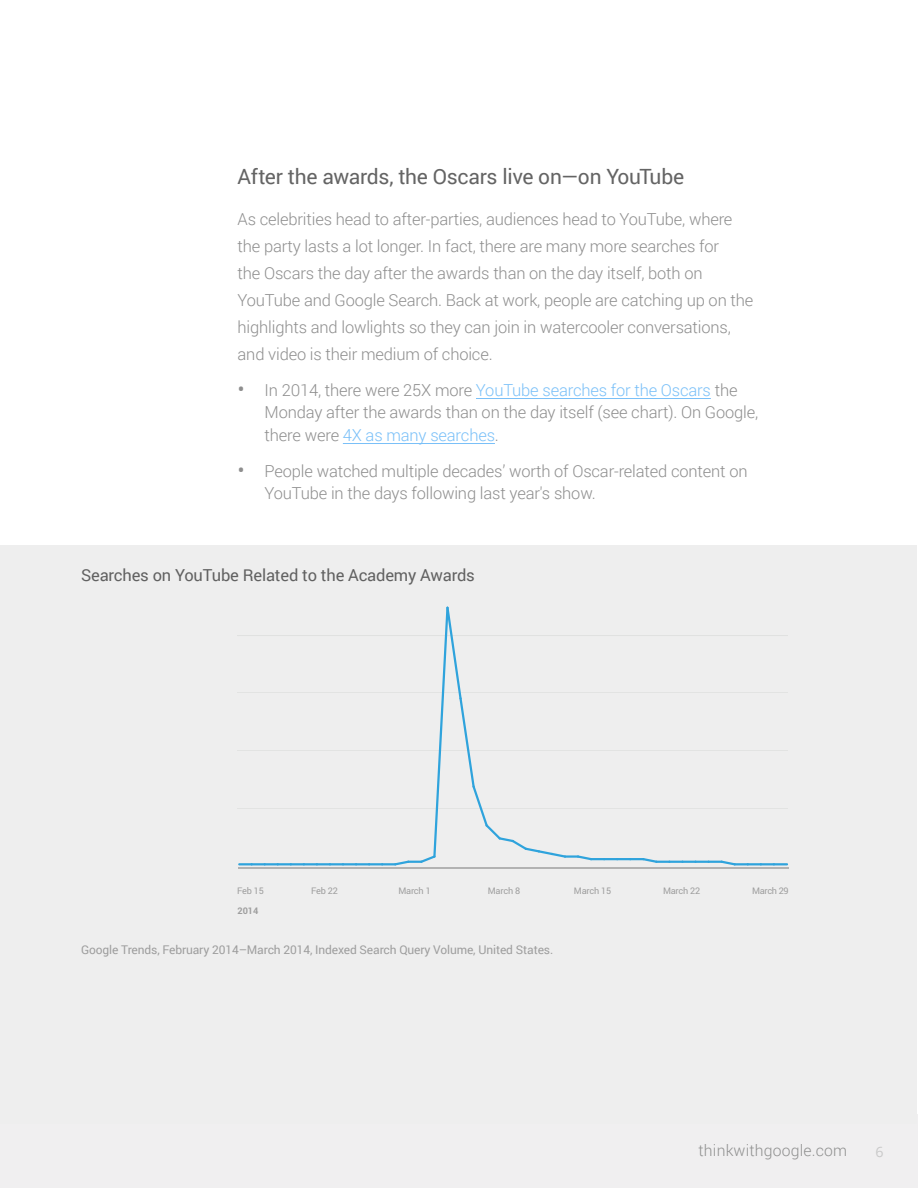
<style>
.page{position:relative;width:918px;height:1188px;background:#fff}
.page>*{position:absolute;margin:0;border:0;box-sizing:border-box;transform-origin:0 0}
.Body_Copy{font:21px "Roboto";letter-spacing:-.015em;color:#646464}
.Body_Copy-2{font:300 16.5px/27px "Roboto";letter-spacing:-.01em;color:#8e8e8e}
.Bold_Header{font:16.5px "Roboto";letter-spacing:-.01em;color:#616161}
.t1{font:300 15.75px "Roboto";letter-spacing:.01em;color:#666766}
.t2{font:14.25px "Open Sans";color:#c9c9c9}
.Bold_Header-2{font:12px "Roboto";letter-spacing:-.01em;color:#9e9e9e}
.t3{font:9.15px "Roboto";letter-spacing:-.025em;color:#9e9e9e}
.t4{font:700 9.15px "Roboto";color:#9e9e9e}
.s1{font-size:22.5px}
.s2{color:#7ac0f8}
</style>
<div class="page">
<div style="left:0;top:1114px;width:918px;height:74px;background:#f0eff0"></div>
<hr style="left:476px;top:398px;width:235px;height:1px;background:#7ac0f8">
<hr style="left:343px;top:443px;width:152px;height:1px;background:#7ac0f8">
<div style="left:1px;top:545px;width:916px;height:578px;background:#eee"></div>
<hr style="left:238px;top:867px;width:550px;height:2px;background:#b2b2b2">
<svg style="left:238px;top:607px;width:550px;height:259px"></svg>
<p class="Body_Copy" style="left:238px;top:162px;width:448px">After the awards, the Oscars live on—on YouTube</p>
<p class="Body_Copy-2" style="left:238px;top:205px;width:517px">As celebrities head to after-parties, audiences head to YouTube, where the party lasts a lot longer. In fact, there are many more searches for<br>the Oscars the day after the awards than on the day itself, both on YouTube and Google Search. Back at work, people are catching up on the highlights and lowlights so they can join in watercooler conversations, and video is their medium of choice.</p>
<p class="Body_Copy-2" style="left:265px;top:378px;width:495px;line-height:22.5px;text-indent:-27px"><span class="s1">•</span> In 2014, there were 25X more <span class="s2">YouTube searches for the Oscars</span> the<br>Monday after the awards than on the day itself (see chart). On Google, there were <span class="s2">4X as many searches</span>.</p>
<p class="Body_Copy-2" style="left:265px;top:459px;width:484px;line-height:22.5px;text-indent:-27px"><span class="s1">•</span> People watched multiple decades’ worth of Oscar-related content on<br>YouTube in the days following last year's show.</p>
<p class="Bold_Header" style="left:81px;top:563px;width:395px">Searches on YouTube Related to the Academy Awards</p>
<p class="t3" style="left:237px;top:885px;width:28px">Feb 15</p>
<p class="t3" style="left:311px;top:885px;width:28px">Feb 22</p>
<p class="t3" style="left:398px;top:885px;width:34px">March 1</p>
<p class="t3" style="left:488px;top:885px;width:34px">March 8</p>
<p class="t3" style="left:574px;top:885px;width:39px">March 15</p>
<p class="t3" style="left:663px;top:885px;width:39px">March 22</p>
<p class="t3" style="left:752px;top:885px;width:38px">March 29</p>
<p class="t4" style="left:237px;top:904px;width:23px">2014</p>
<p class="Bold_Header-2" style="left:81px;top:942px;width:474px">Google Trends, February 2014–March 2014, Indexed Search Query Volume, United States.</p>
<p class="t1" style="left:699px;top:1140px;width:150px">thinkwithgoogle.com</p>
<p class="t2" style="left:876px;top:1142px;width:10px">6</p>
</div>
